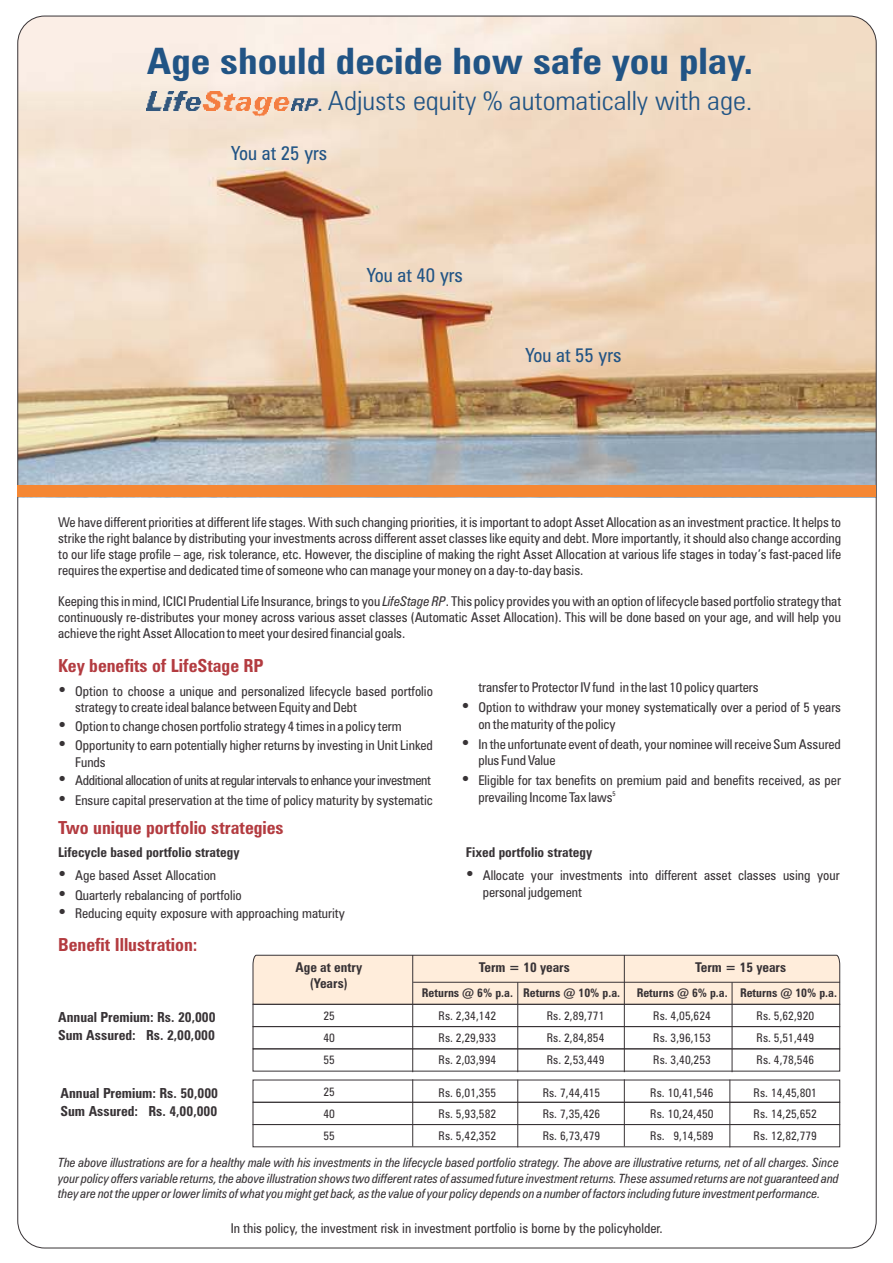
<style>
.page{position:relative;width:893px;height:1263px;background:#fff}
.page>*{position:absolute;margin:0;border:0;box-sizing:border-box;transform-origin:0 0}
.t1{font:700 condensed 36.45px "Zurich BT";color:#215485;scale:1.1 1}
.t2{font:300 condensed 26.55px "Zurich BT";color:#215485;scale:1.1 1}
.t3{font:condensed 19.5px "Zurich BT";color:#215485}
.t4{font:700 condensed 18px "Zurich BT";color:#b33b40}
.t5{font:700 condensed 13.8px/18.3px "Zurich BT";color:#383336}
.t6{font:condensed 13.5px/16.2px "Zurich BT";color:#383336;text-align:justify}
.t7{font:700 condensed 13.5px/16.2px "Zurich BT";color:#383336;text-align:center}
.t8{font:condensed 13.5px "Zurich BT";letter-spacing:-.025em;color:#383336}
.t9{font:italic condensed 12.75px/15.3px "Zurich BT";color:#383336;text-align:justify}
.t10{font:condensed 12px/21.6px "Zurich BT";color:#383336;text-align:justify}
.t11{font:700 condensed 12px "Zurich BT";color:#383336}
.t12{font:condensed 6.75px "Zurich BT";color:#383336}
.s1{font-style:italic}
</style>
<div class="page">
<img style="left:18px;top:16px;width:858px;height:482px">
<img style="left:147px;top:91px;width:172px;height:25px">
<svg style="left:252px;top:954px;width:588px;height:51px"></svg>
<div style="left:253px;top:1004px;width:587px;height:23px;border:1px solid #383336"></div>
<div style="left:253px;top:1026px;width:587px;height:23px;border:1px solid #383336"></div>
<div style="left:253px;top:1102px;width:587px;height:23px;border:1px solid #383336"></div>
<div style="left:253px;top:1124px;width:587px;height:23px;border:1px solid #383336"></div>
<hr style="left:412px;top:955px;width:1px;height:117px;background:#383336">
<hr style="left:624px;top:1079px;width:1px;height:67px;background:#383336">
<hr style="left:412px;top:1079px;width:1px;height:67px;background:#383336">
<div style="left:253px;top:1048px;width:587px;height:23px;border:1px solid #383336"></div>
<hr style="left:517px;top:982px;width:1px;height:90px;background:#383336">
<hr style="left:732px;top:982px;width:1px;height:90px;background:#383336">
<hr style="left:517px;top:1079px;width:1px;height:68px;background:#383336">
<hr style="left:729px;top:1079px;width:1px;height:68px;background:#383336">
<hr style="left:624px;top:955px;width:1px;height:117px;background:#383336">
<hr style="left:413px;top:982px;width:427px;height:1px;background:#383336">
<div style="left:18px;top:486px;width:858px;height:11px;background:#f58733"></div>
<h1 class="t1" style="left:147px;top:47px;width:553px">Age should decide how safe you play.</h1>
<h2 class="t2" style="left:317px;top:90px;width:398px">. Adjusts equity % automatically with age.</h2>
<h3 class="t3" style="left:231px;top:146px;width:97px">You at 25 yrs</h3>
<h3 class="t3" style="left:367px;top:267px;width:97px">You at 40 yrs</h3>
<h3 class="t3" style="left:525px;top:347px;width:97px">You at 55 yrs</h3>
<p class="t6" style="left:58px;top:515px;width:785px">We have different priorities at different life stages. With such changing priorities, it is important to adopt Asset Allocation as an investment practice. It helps to strike the right balance by distributing your investments across different asset classes like equity and debt. More importantly, it should also change according to our life stage profile – age, risk tolerance, etc. However, the discipline of making the right Asset Allocation at various life stages in today’s fast-paced life requires the expertise and dedicated time of someone who can manage your money on a day-to-day basis.</p>
<p class="t6" style="left:58px;top:594px;width:785px">Keeping this in mind, ICICI Prudential Life Insurance, brings to you <span class="s1">LifeStage RP</span>. This policy provides you with an option of lifecycle based portfolio strategy that continuously re-distributes your money across various asset classes (Automatic Asset Allocation). This will be done based on your age, and will help you achieve the right Asset Allocation to meet your desired financial goals.</p>
<h3 class="t4" style="left:58px;top:658px;width:207px">Key benefits of LifeStage RP</h3>
<p class="t6" style="left:58px;top:684px;width:376px">•Option to choose a unique and personalized lifecycle based portfolio</p>
<p class="t6" style="left:478px;top:681px;width:282px">transfer to Protector IV fund in the last 10 policy quarters</p>
<p class="t6" style="left:75px;top:701px;width:283px">strategy to create ideal balance between Equity and Debt</p>
<p class="t6" style="left:461px;top:700px;width:381px">•Option to withdraw your money systematically over a period of 5 years</p>
<p class="t6" style="left:58px;top:719px;width:345px">•Option to change chosen portfolio strategy 4 times in a policy term</p>
<p class="t6" style="left:478px;top:717px;width:139px">on the maturity of the policy</p>
<p class="t6" style="left:58px;top:738px;width:376px">•Opportunity to earn potentially higher returns by investing in Unit Linked</p>
<p class="t6" style="left:461px;top:737px;width:381px">•In the unfortunate event of death, your nominee will receive Sum Assured</p>
<p class="t6" style="left:75px;top:755px;width:32px">Funds</p>
<p class="t6" style="left:478px;top:754px;width:79px">plus Fund Value</p>
<p class="t8" style="left:58px;top:775px;width:374px">•Additional allocation of units at regular intervals to enhance your investment</p>
<p class="t6" style="left:461px;top:774px;width:381px">•Eligible for tax benefits on premium paid and benefits received, as per</p>
<p class="t12" style="left:613px;top:790px;width:5px">5</p>
<p class="t6" style="left:58px;top:794px;width:376px">•Ensure capital preservation at the time of policy maturity by systematic</p>
<p class="t6" style="left:478px;top:791px;width:136px">prevailing Income Tax laws</p>
<h3 class="t4" style="left:58px;top:821px;width:227px">Two unique portfolio strategies</h3>
<p class="t7" style="left:58px;top:846px;width:183px">Lifecycle based portfolio strategy</p>
<p class="t7" style="left:466px;top:846px;width:128px">Fixed portfolio strategy</p>
<p class="t6" style="left:58px;top:869px;width:160px">•Age based Asset Allocation</p>
<p class="t6" style="left:466px;top:869px;width:375px">•Allocate your investments into different asset classes using your</p>
<p class="t6" style="left:58px;top:889px;width:185px">•Quarterly rebalancing of portfolio</p>
<p class="t6" style="left:483px;top:886px;width:101px">personal judgement</p>
<p class="t6" style="left:58px;top:907px;width:288px">•Reducing equity exposure with approaching maturity</p>
<h3 class="t4" style="left:58px;top:938px;width:141px">Benefit Illustration:</h3>
<p class="t5" style="left:58px;top:1009px;width:159px">Annual Premium: Rs. 20,000<br>Sum Assured: Rs. 2,00,000</p>
<p class="t5" style="left:61px;top:1085px;width:159px">Annual Premium: Rs. 50,000<br>Sum Assured: Rs. 4,00,000</p>
<p class="t7" style="left:295px;top:960px;width:68px">Age at entry (Years)</p>
<p class="t7" style="left:479px;top:960px;width:93px">Term = 10 years</p>
<p class="t7" style="left:695px;top:960px;width:93px">Term = 15 years</p>
<p class="t11" style="left:422px;top:988px;width:200px">Returns @ 6% p.a. Returns @ 10% p.a.</p>
<p class="t11" style="left:637px;top:988px;width:202px">Returns @ 6% p.a. Returns @ 10% p.a.</p>
<p class="t10" style="left:323px;top:1006px;width:13px">25<br>40<br>55</p>
<p class="t10" style="left:439px;top:1006px;width:59px">Rs. 2,34,142<br>Rs. 2,29,933<br>Rs. 2,03,994</p>
<p class="t10" style="left:547px;top:1006px;width:59px">Rs. 2,89,771<br>Rs. 2,84,854<br>Rs. 2,53,449</p>
<p class="t10" style="left:653px;top:1006px;width:59px">Rs. 4,05,624<br>Rs. 3,96,153<br>Rs. 3,40,253</p>
<p class="t10" style="left:757px;top:1006px;width:59px">Rs. 5,62,920<br>Rs. 5,51,449<br>Rs. 4,78,546</p>
<p class="t10" style="left:323px;top:1082px;width:13px">25<br>40<br>55</p>
<p class="t10" style="left:543px;top:1083px;width:59px">Rs. 7 44 415<br>Rs. 7,35,426<br>Rs. 6,73,479</p>
<p class="t10" style="left:439px;top:1083px;width:59px">Rs. 6 01 355<br>Rs. 5,93,582<br>Rs. 5,42,352</p>
<p class="t10" style="left:462px;top:1083px;width:19px">, ,</p>
<p class="t10" style="left:754px;top:1083px;width:65px">Rs. 14 45 801<br>Rs. 14,25,652<br>Rs. 12,82,779</p>
<p class="t10" style="left:566px;top:1083px;width:19px">, ,</p>
<p class="t10" style="left:650px;top:1083px;width:65px">Rs. 10 41 546<br>Rs. 10,24,450<br>Rs. 9,14,589</p>
<p class="t10" style="left:679px;top:1083px;width:19px">, ,</p>
<p class="t10" style="left:783px;top:1083px;width:19px">, ,</p>
<p class="t9" style="left:58px;top:1156px;width:782px">The above illustrations are for a healthy male with his investments in the lifecycle based portfolio strategy. The above are illustrative returns, net of all charges. Since your policy offers variable returns, the above illustration shows two different rates of assumed future investment returns. These assumed returns are not guaranteed and they are not the upper or lower limits of what you might get back, as the value of your policy depends on a number of factors including future investment performance.</p>
<p class="t6" style="left:231px;top:1221px;width:434px">In this policy, the investment risk in investment portfolio is borne by the policyholder.</p>
</div>
